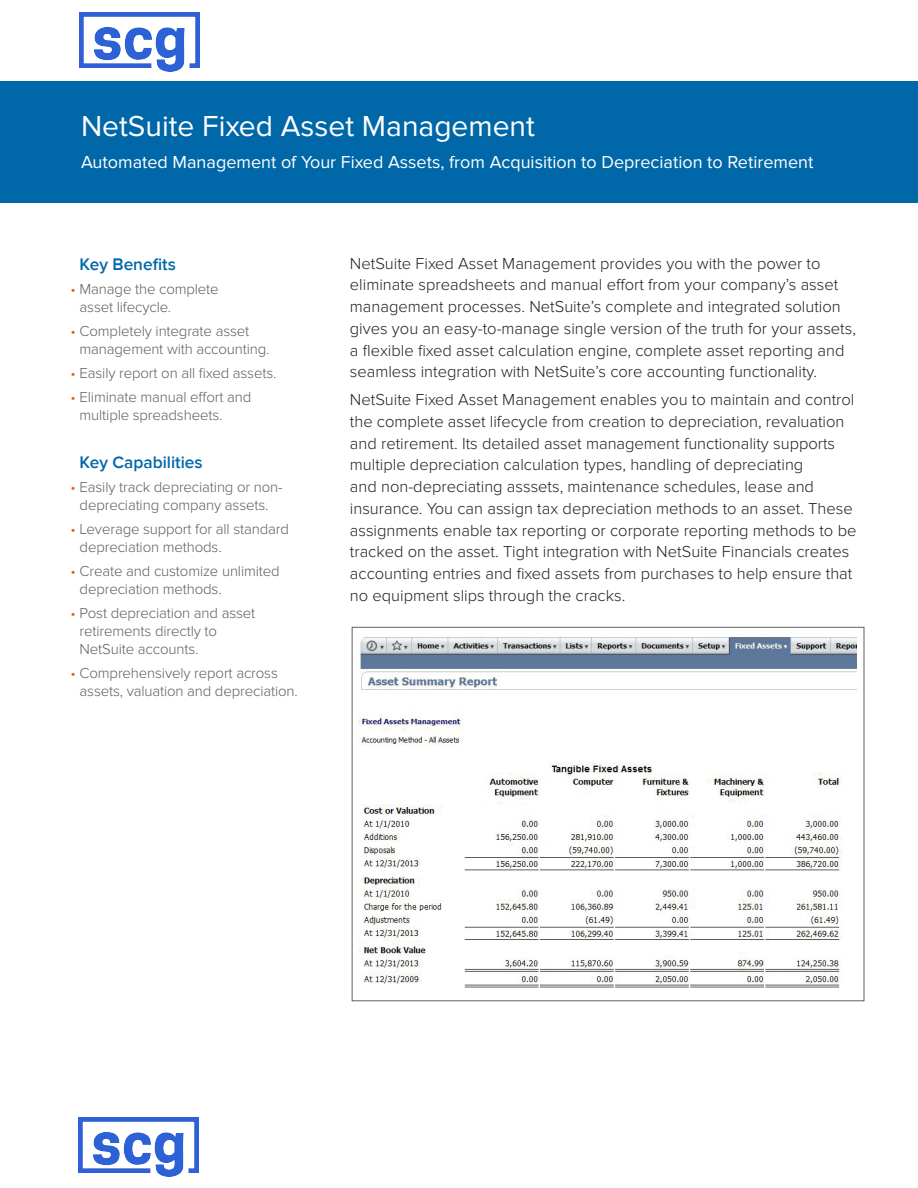
<style>
.page{position:relative;width:918px;height:1188px;background:#fff}
.page>*{position:absolute;margin:0;border:0;box-sizing:border-box;transform-origin:0 0}
.t1{font:30px "Proxima Nova";color:#fff}
.t2{font:18px "Proxima Nova";color:#fff}
.t3{font:600 17.25px "Proxima Nova";color:#0068a9}
.t4{font:300 16.5px/21.8px "Proxima Nova";color:#231f20}
.t5{font:300 15px/18px "Proxima Nova";letter-spacing:-.01em;color:#5f5f62}
.s1{color:#f25b21}
</style>
<div class="page">
<div style="left:0;top:81px;width:918px;height:121px;background:#0068a9"></div>
<img style="left:359px;top:637px;width:497px;height:351px">
<img style="left:79px;top:13px;width:120px;height:59px">
<img style="left:79px;top:1117px;width:120px;height:59px">
<h1 class="t1" style="left:81px;top:109px;width:455px">NetSuite Fixed Asset Management</h1>
<p class="t2" style="left:81px;top:152px;width:734px">Automated Management of Your Fixed Assets, from Acquisition to Depreciation to Retirement</p>
<p class="t3" style="left:80px;top:254px;width:98px">Key Benefits</p>
<p class="t5" style="left:80px;top:280px;width:141px;text-indent:-9px"><span class="s1">•</span> Manage the complete asset lifecycle.</p>
<p class="t5" style="left:80px;top:322px;width:191px;text-indent:-9px"><span class="s1">•</span> Completely integrate asset management with accounting.</p>
<p class="t5" style="left:71px;top:364px;width:207px"><span class="s1">•</span> Easily report on all fixed assets.</p>
<p class="t5" style="left:80px;top:388px;width:173px;text-indent:-9px"><span class="s1">•</span> Eliminate manual effort and multiple spreadsheets.</p>
<p class="t3" style="left:80px;top:452px;width:125px">Key Capabilities</p>
<p class="t5" style="left:71px;top:478px;width:214px;text-align:center"><span class="s1">•</span> Easily track depreciating or non&shy;depreciating company assets.</p>
<p class="t5" style="left:80px;top:520px;width:211px;text-indent:-9px"><span class="s1">•</span> Leverage support for all standard depreciation methods.</p>
<p class="t5" style="left:80px;top:562px;width:202px;text-indent:-9px"><span class="s1">•</span> Create and customize unlimited depreciation methods.</p>
<p class="t5" style="left:80px;top:604px;width:177px;text-indent:-9px"><span class="s1">•</span> Post depreciation and asset retirements directly to<br>NetSuite accounts.</p>
<p class="t5" style="left:80px;top:664px;width:220px;text-indent:-9px"><span class="s1">•</span> Comprehensively report across assets, valuation and depreciation.</p>
<p class="t4" style="left:350px;top:252px;width:508px">NetSuite Fixed Asset Management provides you with the power to eliminate spreadsheets and manual effort from your company’s asset management processes. NetSuite’s complete and integrated solution gives you an easy-to-manage single version of the truth for your assets, a flexible fixed asset calculation engine, complete asset reporting and seamless integration with NetSuite’s core accounting functionality.</p>
<p class="t4" style="left:350px;top:389px;width:508px">NetSuite Fixed Asset Management enables you to maintain and control the complete asset lifecycle from creation to depreciation, revaluation and retirement. Its detailed asset management functionality supports multiple depreciation calculation types, handling of depreciating<br>and non-depreciating asssets, maintenance schedules, lease and insurance. You can assign tax depreciation methods to an asset. These assignments enable tax reporting or corporate reporting methods to be tracked on the asset. Tight integration with NetSuite Financials creates accounting entries and fixed assets from purchases to help ensure that no equipment slips through the cracks.</p>
</div>
